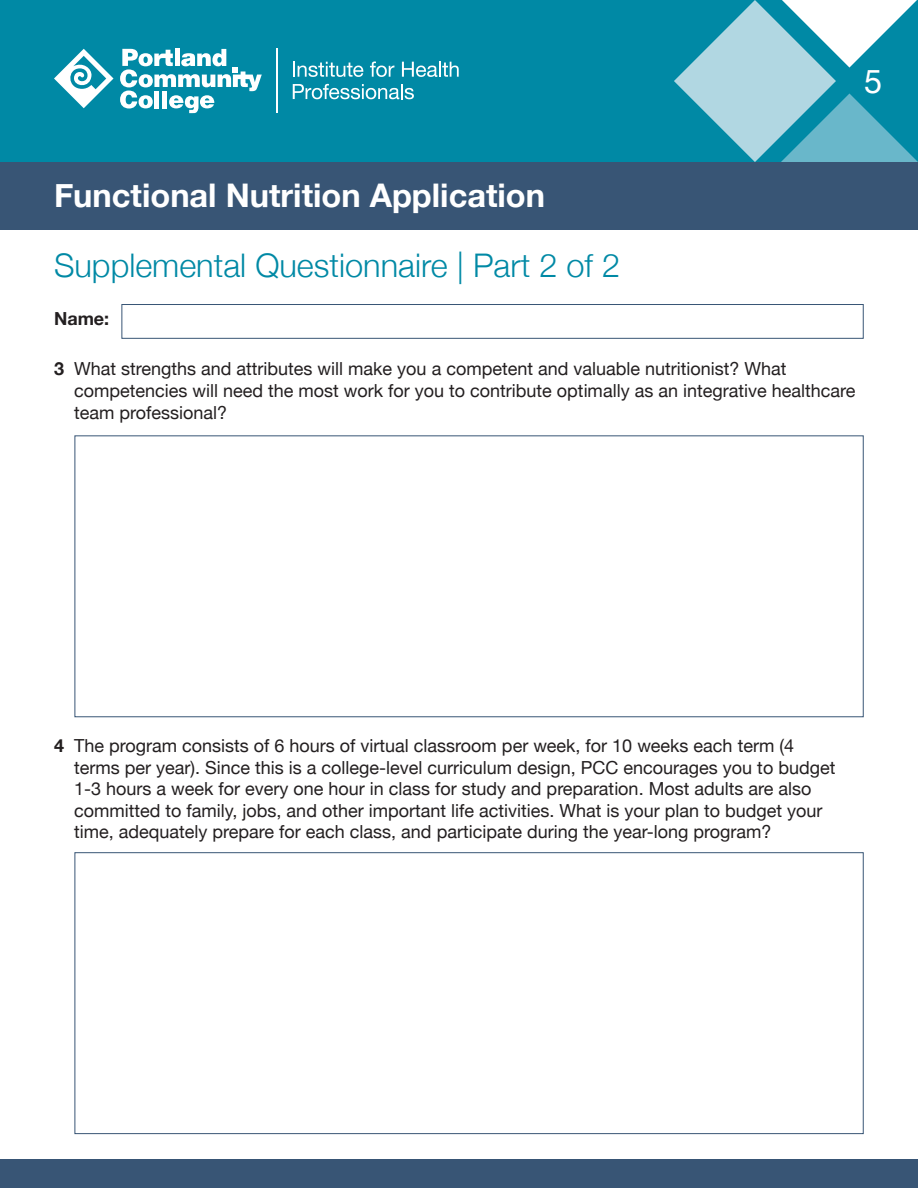
<style>
.page{position:relative;width:918px;height:1188px;background:#fff}
.page>*{position:absolute;margin:0;border:0;box-sizing:border-box;transform-origin:0 0}
.t1{font:300 32.55px "Helvetica Neue";color:#0089a5}
.t2{font:700 32.55px "Helvetica Neue";color:#fff}
.t3{font:32.55px "Helvetica Neue";color:#fff}
.t4{font:18px/21.6px "Helvetica Neue";color:#231f20}
.t5{font:700 18px "Helvetica Neue";color:#231f20}
.s1{font-weight:700}
</style>
<div class="page">
<div style="left:0;top:0;width:918px;height:162px;background:#0089a5"></div>
<div style="left:0;top:162px;width:918px;height:68px;background:#385575"></div>
<svg style="left:674px;top:0;width:244px;height:162px"></svg>
<svg style="left:120px;top:49px;width:142px;height:64px"></svg>
<svg style="left:54px;top:49px;width:60px;height:59px"></svg>
<hr style="left:276px;top:49px;width:2px;height:64px;background:#fff">
<svg style="left:293px;top:62px;width:70px;height:15px"></svg>
<svg style="left:370px;top:61px;width:24px;height:16px"></svg>
<svg style="left:402px;top:62px;width:57px;height:15px"></svg>
<svg style="left:293px;top:84px;width:121px;height:15px"></svg>
<div style="left:0;top:1159px;width:918px;height:29px;background:#385575"></div>
<div style="left:122px;top:304px;width:742px;height:35px;border:1px solid #385575"></div>
<h1 class="t3" style="left:864px;top:58px;width:20px">5</h1>
<p class="t2" style="left:54px;top:170px;width:493px">Functional Nutrition Application</p>
<p class="t1" style="left:54px;top:239px;width:568px">Supplemental Questionnaire | Part 2 of 2</p>
<p class="t5" style="left:54px;top:305px;width:57px">Name:</p>
<p class="t4" style="left:74px;top:359px;width:783px;text-indent:-20px"><span class="s1">3</span> What strengths and attributes will make you a competent and valuable nutritionist? What competencies will need the most work for you to contribute optimally as an integrative healthcare team professional?</p>
<p class="t4" style="left:74px;top:736px;width:763px;text-indent:-20px"><span class="s1">4</span> The program consists of 6 hours of virtual classroom per week, for 10 weeks each term (4 terms per year). Since this is a college-level curriculum design, PCC encourages you to budget 1-3 hours a week for every one hour in class for study and preparation. Most adults are also committed to family, jobs, and other important life activities. What is your plan to budget your time, adequately prepare for each class, and participate during the year-long program?</p>
</div>
